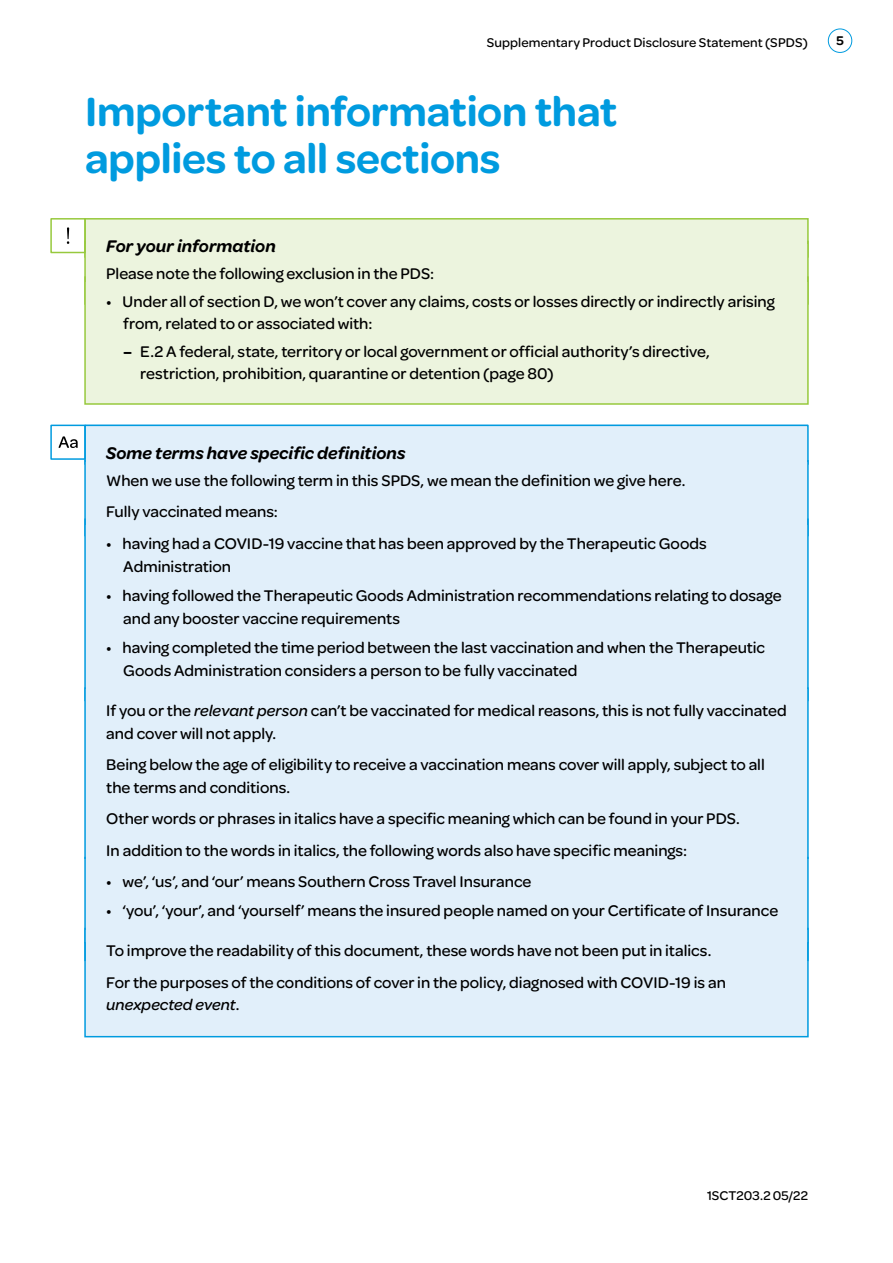
<style>
.page{position:relative;width:893px;height:1263px;background:#fff}
.page>*{position:absolute;margin:0;border:0;box-sizing:border-box;transform-origin:0 0}
.t1{font:600 43.5px/46.5px "Omnes";letter-spacing:-.005em;color:#009bdf}
.Pullout_-_heading_bl{font:italic 600 18px "Omnes";color:#000}
.Pullout_-_heading_gr{font:italic 600 18px "Omnes";color:#000}
.Pullout_-_Multiple_P{font:500 16.5px/22.8px "Omnes";color:#000}
.Pullout_-_One_Para_b{font:500 16.5px "Omnes";color:#000}
.Body{font:500 13.5px "Omnes";letter-spacing:.01em;color:#000}
.t2{font:600 13.5px "Omnes";color:#000}
.s1{font-weight:600}
.s2{font-style:italic}
</style>
<div class="page">
<div style="left:85px;top:218px;width:723px;height:55px;background:#ecf4de"></div>
<div style="left:84px;top:218px;width:725px;height:40px;border:2px solid #97c93d"></div>
<div style="left:85px;top:245px;width:723px;height:59px;background:#ecf4de"></div>
<div style="left:85px;top:283px;width:723px;height:121px;background:#ecf4de"></div>
<div style="left:84px;top:276px;width:725px;height:129px;border:2px solid #97c93d"></div>
<div style="left:85px;top:425px;width:723px;height:54px;background:#e1effa"></div>
<div style="left:84px;top:425px;width:725px;height:40px;border:2px solid #009bdf"></div>
<div style="left:85px;top:462px;width:723px;height:73px;background:#e1effa"></div>
<div style="left:85px;top:525px;width:723px;height:175px;background:#e1effa"></div>
<div style="left:85px;top:689px;width:723px;height:191px;background:#e1effa"></div>
<hr style="left:84px;top:687px;width:2px;height:172px;background:#009bdf">
<hr style="left:807px;top:687px;width:2px;height:172px;background:#009bdf">
<div style="left:85px;top:863px;width:723px;height:79px;background:#e1effa"></div>
<div style="left:85px;top:930px;width:723px;height:52px;background:#e1effa"></div>
<hr style="left:84px;top:928px;width:2px;height:33px;background:#009bdf">
<hr style="left:807px;top:928px;width:2px;height:33px;background:#009bdf">
<div style="left:85px;top:961px;width:723px;height:76px;background:#e1effa"></div>
<div style="left:84px;top:941px;width:725px;height:96px;border:2px solid #009bdf"></div>
<div style="left:50px;top:218px;width:36px;height:35px;border:2px solid #97c93d"></div>
<svg style="left:67px;top:227px;width:2px;height:17px"></svg>
<div style="left:50px;top:425px;width:36px;height:35px;border:2px solid #009bdf"></div>
<svg style="left:58px;top:436px;width:20px;height:12px"></svg>
<div style="left:828px;top:29px;width:24px;height:24px;border:1px solid #009bdf;border-radius:50%"></div>
<p class="Body" style="left:487px;top:33px;width:323px">Supplementary Product Disclosure Statement (SPDS)</p>
<p class="t2" style="left:836px;top:31px;width:9px">5</p>
<h1 class="t1" style="left:85px;top:86px;width:534px">Important information that applies to all sections</h1>
<p class="Pullout_-_heading_gr" style="left:106px;top:234px;width:171px">For your information</p>
<p class="Pullout_-_Multiple_P" style="left:106px;top:261px;width:329px">Please note the following exclusion in the PDS:</p>
<p class="Pullout_-_Multiple_P" style="left:123px;top:289px;width:653px;text-indent:-17px">• Under all of section D, we won’t cover any claims, costs or losses directly or indirectly arising from, related to or associated with:</p>
<p class="Pullout_-_Multiple_P" style="left:140px;top:339px;width:571px;text-indent:-17px"><span class="s1">–</span> E.2 A federal, state, territory or local government or official authority’s directive, restriction, prohibition, quarantine or detention (page 80)</p>
<p class="Pullout_-_heading_bl" style="left:106px;top:441px;width:301px">Some terms have specific definitions</p>
<p class="Pullout_-_One_Para_b" style="left:106px;top:469px;width:581px">When we use the following term in this SPDS, we mean the definition we give here.</p>
<p class="Pullout_-_One_Para_b" style="left:106px;top:501px;width:173px">Fully vaccinated means:</p>
<p class="Pullout_-_Multiple_P" style="left:123px;top:531px;width:585px;text-indent:-17px">• having had a COVID-19 vaccine that has been approved by the Therapeutic Goods<br>Administration</p>
<p class="Pullout_-_Multiple_P" style="left:123px;top:583px;width:660px;text-indent:-17px">• having followed the Therapeutic Goods Administration recommendations relating to dosage and any booster vaccine requirements</p>
<p class="Pullout_-_Multiple_P" style="left:123px;top:635px;width:643px;text-indent:-17px">• having completed the time period between the last vaccination and when the Therapeutic<br>Goods Administration considers a person to be fully vaccinated</p>
<p class="Pullout_-_Multiple_P" style="left:106px;top:698px;width:682px">If you or the <span class="s2">relevant person</span> can’t be vaccinated for medical reasons, this is not fully vaccinated and cover will not apply.</p>
<p class="Pullout_-_Multiple_P" style="left:106px;top:752px;width:660px">Being below the age of eligibility to receive a vaccination means cover will apply, subject to all the terms and conditions.</p>
<p class="Pullout_-_Multiple_P" style="left:106px;top:806px;width:635px">Other words or phrases in italics have a specific meaning which can be found in your PDS.</p>
<p class="Pullout_-_Multiple_P" style="left:106px;top:838px;width:582px">In addition to the words in italics, the following words also have specific meanings:</p>
<p class="Pullout_-_Multiple_P" style="left:106px;top:869px;width:427px">• we’, ‘us’, and ‘our’ means Southern Cross Travel Insurance</p>
<p class="Pullout_-_Multiple_P" style="left:106px;top:898px;width:673px">• ‘you’, ‘your’, and ‘yourself’ means the insured people named on your Certificate of Insurance</p>
<p class="Pullout_-_Multiple_P" style="left:106px;top:938px;width:607px">To improve the readability of this document, these words have not been put in italics.</p>
<p class="Pullout_-_Multiple_P" style="left:106px;top:970px;width:621px">For the purposes of the conditions of cover in the policy, diagnosed with COVID-19 is an <span class="s2">unexpected event</span>.</p>
<p class="Body" style="left:707px;top:1186px;width:102px">1SCT203.2 05/22</p>
</div>
